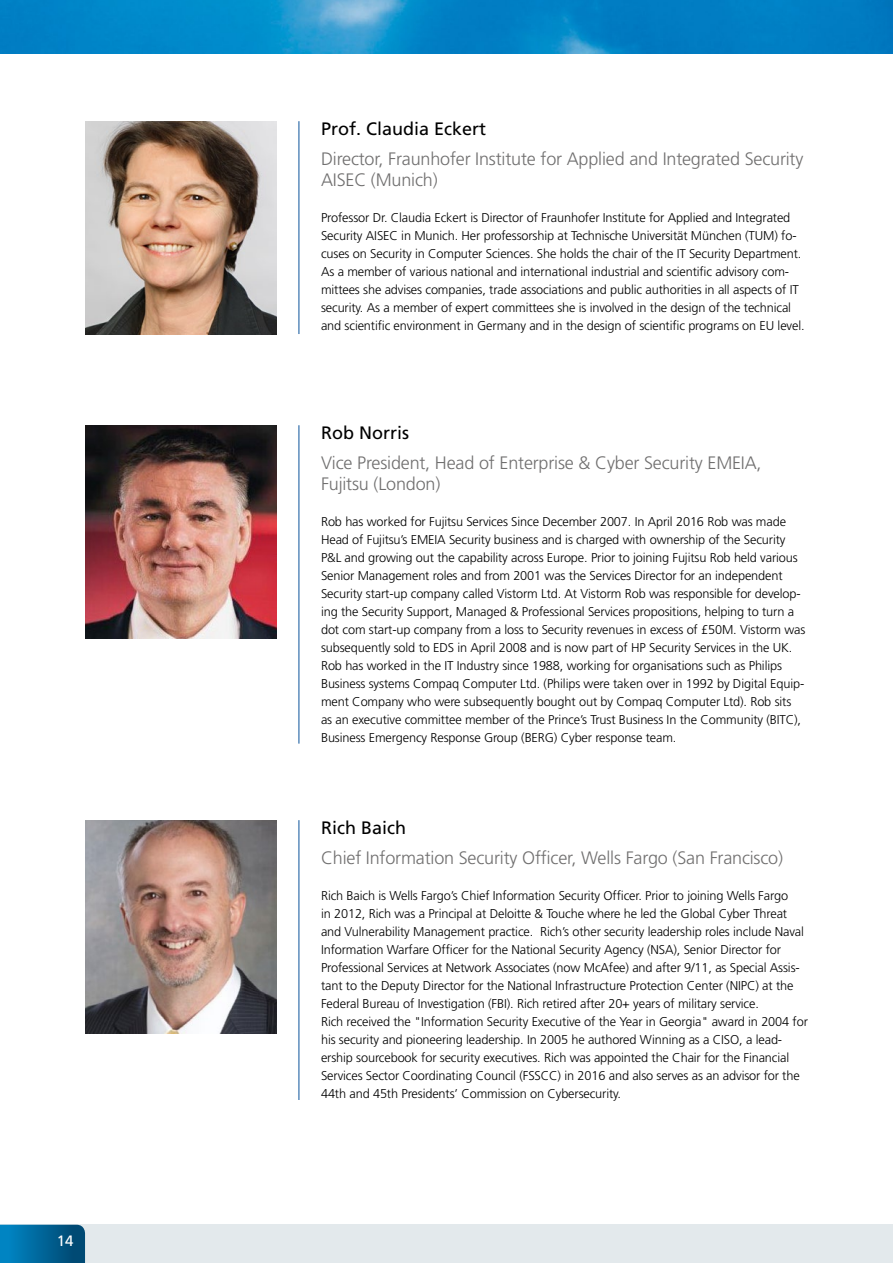
<style>
.page{position:relative;width:893px;height:1263px;background:#fff}
.page>*{position:absolute;margin:0;border:0;box-sizing:border-box;transform-origin:0 0}
.t1{font:300 18px/21px "Frutiger";letter-spacing:-.01em;color:#706f6f}
.t2{font:18px "Frutiger";color:#000}
.t3{font:15px "Frutiger";color:#fff}
.t4{font:300 12.75px/18px "Frutiger";letter-spacing:-.01em;color:#000}
</style>
<div class="page">
<div style="left:0;top:1225px;width:893px;height:38px;background:#e3e9ec"></div>
<svg style="left:0;top:1225px;width:85px;height:38px;background:#069"></svg>
<img style="left:0;top:0;width:893px;height:53px">
<hr style="left:299px;top:121px;width:1px;height:213px;background:#0b539b">
<img style="left:85px;top:121px;width:192px;height:213px">
<hr style="left:299px;top:425px;width:1px;height:319px;background:#0b539b">
<img style="left:85px;top:425px;width:192px;height:213px">
<hr style="left:299px;top:820px;width:1px;height:280px;background:#0b539b">
<img style="left:85px;top:820px;width:192px;height:213px">
<p class="t3" style="left:57px;top:1232px;width:18px">14</p>
<h1 class="t2" style="left:321px;top:118px;width:167px">Prof. Claudia Eckert</h1>
<h1 class="t1" style="left:321px;top:148px;width:484px">Director, Fraunhofer Institute for Applied and Integrated Security<br>AISEC (Munich)</h1>
<p class="t4" style="left:321px;top:208px;width:485px">Professor Dr. Claudia Eckert is Director of Fraunhofer Institute for Applied and Integrated Security AISEC in Munich. Her professorship at Technische Universität München (TUM) fo&shy;cuses on Security in Computer Sciences. She holds the chair of the IT Security Department.<br>As a member of various national and international industrial and scientific advisory com&shy;mittees she advises companies, trade associations and public authorities in all aspects of IT security. As a member of expert committees she is involved in the design of the technical and scientific environment in Germany and in the design of scientific programs on EU level.</p>
<h1 class="t2" style="left:321px;top:422px;width:90px">Rob Norris</h1>
<h1 class="t1" style="left:321px;top:452px;width:442px">Vice President, Head of Enterprise &amp; Cyber Security EMEIA,<br>Fujitsu (London)</h1>
<p class="t4" style="left:321px;top:512px;width:486px">Rob has worked for Fujitsu Services Since December 2007. In April 2016 Rob was made Head of Fujitsu’s EMEIA Security business and is charged with ownership of the Security P&amp;L and growing out the capability across Europe. Prior to joining Fujitsu Rob held various Senior Management roles and from 2001 was the Services Director for an independent Security start-up company called Vistorm Ltd. At Vistorm Rob was responsible for develop&shy;ing the Security Support, Managed &amp; Professional Services propositions, helping to turn a dot com start-up company from a loss to Security revenues in excess of £50M. Vistorm was subsequently sold to EDS in April 2008 and is now part of HP Security Services in the UK.<br>Rob has worked in the IT Industry since 1988, working for organisations such as Philips Business systems Compaq Computer Ltd. (Philips were taken over in 1992 by Digital Equip&shy;ment Company who were subsequently bought out by Compaq Computer Ltd). Rob sits as an executive committee member of the Prince’s Trust Business In the Community (BITC), Business Emergency Response Group (BERG) Cyber response team.</p>
<h1 class="t2" style="left:321px;top:817px;width:86px">Rich Baich</h1>
<h1 class="t1" style="left:321px;top:847px;width:464px">Chief Information Security Officer, Wells Fargo (San Francisco)</h1>
<p class="t4" style="left:321px;top:886px;width:488px">Rich Baich is Wells Fargo’s Chief Information Security Officer. Prior to joining Wells Fargo<br>in 2012, Rich was a Principal at Deloitte &amp; Touche where he led the Global Cyber Threat and Vulnerability Management practice. Rich’s other security leadership roles include Naval Information Warfare Officer for the National Security Agency (NSA), Senior Director for Professional Services at Network Associates (now McAfee) and after 9/11, as Special Assis&shy;tant to the Deputy Director for the National Infrastructure Protection Center (NIPC) at the Federal Bureau of Investigation (FBI). Rich retired after 20+ years of military service.<br>Rich received the "Information Security Executive of the Year in Georgia" award in 2004 for his security and pioneering leadership. In 2005 he authored Winning as a CISO, a lead&shy;ership sourcebook for security executives. Rich was appointed the Chair for the Financial Services Sector Coordinating Council (FSSCC) in 2016 and also serves as an advisor for the 44th and 45th Presidents’ Commission on Cybersecurity.</p>
</div>
